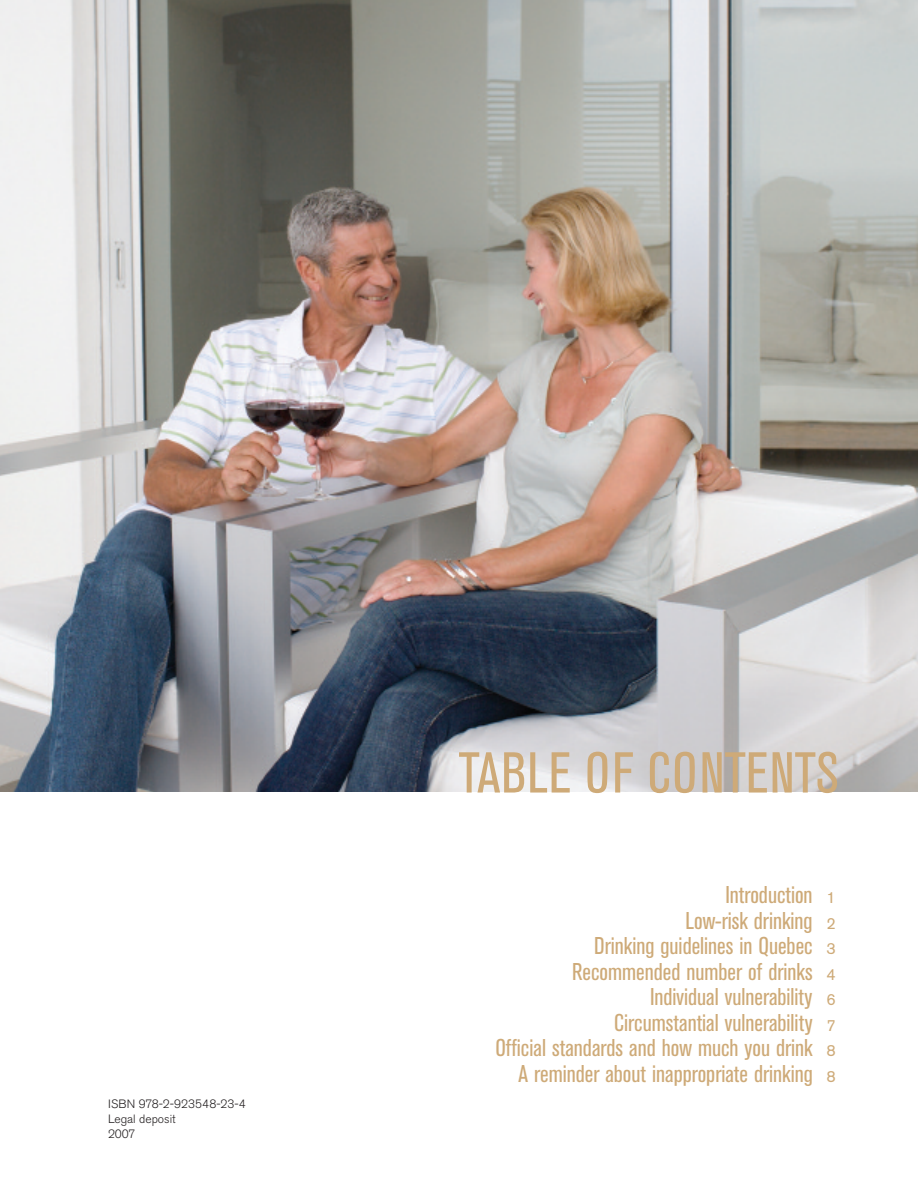
<style>
.page{position:relative;width:918px;height:1188px;background:#fff}
.page>*{position:absolute;margin:0;border:0;box-sizing:border-box;transform-origin:0 0}
.t1{font:condensed 57px "Akzidenz Grotesk BE";letter-spacing:.02em;color:#ceaa78}
.t2{font:condensed 24.15px/25.5px "Akzidenz Grotesk BE";color:#ceaa78;text-align:right}
.t3{font:300 12px/15px "Akzidenz Grotesk BE";color:#231f20}
.s1{font-stretch:normal;font-size:16.05px}
</style>
<div class="page">
<img style="left:0;top:0;width:918px;height:792px">
<p class="t3" style="left:108px;top:1097px;width:139px">ISBN 978-2-923548-23-4<br>Legal deposit<br>2007</p>
<h1 class="t1" style="left:458px;top:752px;width:382px">TABLE OF CONTENTS</h1>
<p class="t2" style="left:495px;top:884px;width:342px">Introduction <span class="s1">1<br></span>Low-risk drinking <span class="s1">2<br></span>Drinking guidelines in Quebec <span class="s1">3<br></span>Recommended number of drinks <span class="s1">4<br></span>Individual vulnerability <span class="s1">6<br></span>Circumstantial vulnerability <span class="s1">7<br></span>Official standards and how much you drink <span class="s1">8<br></span>A reminder about inappropriate drinking <span class="s1">8</span></p>
</div>
